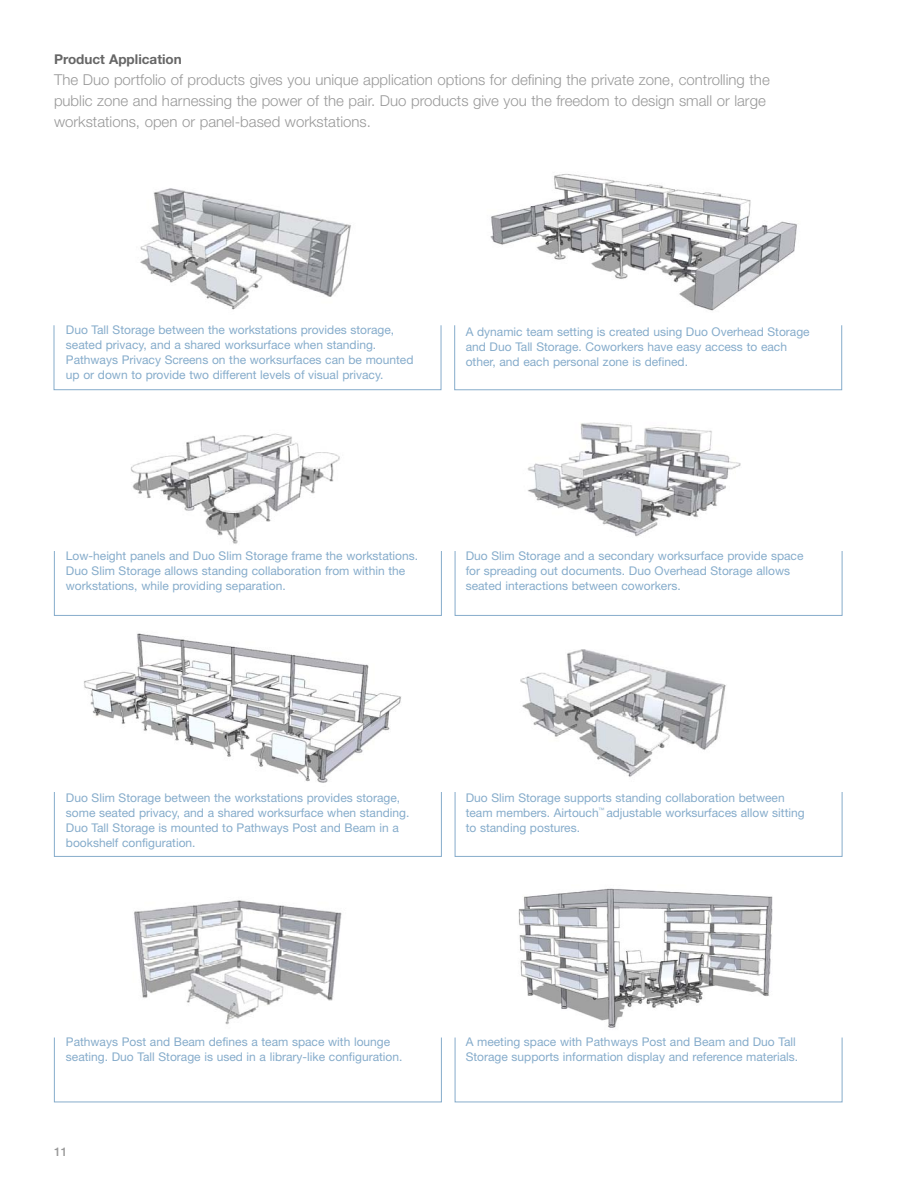
<style>
.page{position:relative;width:918px;height:1188px;background:#fff}
.page>*{position:absolute;margin:0;border:0;box-sizing:border-box;transform-origin:0 0}
.t1{font:300 15px/21px "Helvetica Neue";color:#999}
.t2{font:700 13.5px "Helvetica Neue";color:#666}
.t3{font:12px/15px "Helvetica Neue";color:#86accb}
.t4{font:500 12px "Helvetica Neue";color:#999}
</style>
<div class="page">
<img style="left:140px;top:188px;width:211px;height:122px">
<img style="left:130px;top:433px;width:210px;height:111px">
<img style="left:84px;top:633px;width:317px;height:150px">
<img style="left:134px;top:900px;width:208px;height:125px">
<img style="left:490px;top:174px;width:307px;height:137px">
<img style="left:527px;top:422px;width:214px;height:115px">
<img style="left:520px;top:649px;width:206px;height:128px">
<img style="left:518px;top:888px;width:255px;height:140px">
<div style="left:54px;top:325px;width:387px;height:65px;border:1px solid #86accb"></div>
<div style="left:454px;top:325px;width:388px;height:65px;border:1px solid #86accb"></div>
<div style="left:54px;top:551px;width:388px;height:65px;border:1px solid #86accb"></div>
<div style="left:455px;top:551px;width:387px;height:65px;border:1px solid #86accb"></div>
<div style="left:54px;top:792px;width:388px;height:65px;border:1px solid #86accb"></div>
<div style="left:455px;top:792px;width:387px;height:65px;border:1px solid #86accb"></div>
<div style="left:54px;top:1037px;width:388px;height:65px;border:1px solid #86accb"></div>
<div style="left:455px;top:1037px;width:387px;height:65px;border:1px solid #86accb"></div>
<p class="t2" style="left:54px;top:51px;width:129px">Product Application</p>
<p class="t1" style="left:54px;top:70px;width:717px">The Duo portfolio of products gives you unique application options for defining the private zone, controlling the public zone and harnessing the power of the pair. Duo products give you the freedom to design small or large workstations, open or panel-based workstations.</p>
<p class="t3" style="left:66px;top:323px;width:349px">Duo Tall Storage between the workstations provides storage, seated privacy, and a shared worksurface when standing.<br>Pathways Privacy Screens on the worksurfaces can be mounted up or down to provide two different levels of visual privacy.</p>
<p class="t3" style="left:466px;top:325px;width:345px">A dynamic team setting is created using Duo Overhead Storage and Duo Tall Storage. Coworkers have easy access to each other, and each personal zone is defined.</p>
<p class="t3" style="left:66px;top:550px;width:354px">Low-height panels and Duo Slim Storage frame the workstations.<br>Duo Slim Storage allows standing collaboration from within the workstations, while providing separation.</p>
<p class="t3" style="left:466px;top:550px;width:339px">Duo Slim Storage and a secondary worksurface provide space for spreading out documents. Duo Overhead Storage allows seated interactions between coworkers.</p>
<p class="t3" style="left:66px;top:791px;width:345px">Duo Slim Storage between the workstations provides storage, some seated privacy, and a shared worksurface when standing.<br>Duo Tall Storage is mounted to Pathways Post and Beam in a bookshelf configuration.</p>
<p class="t3" style="left:466px;top:791px;width:341px">Duo Slim Storage supports standing collaboration between team members. Airtouch<sup>™</sup> adjustable worksurfaces allow sitting to standing postures.</p>
<p class="t3" style="left:66px;top:1035px;width:338px">Pathways Post and Beam defines a team space with lounge seating. Duo Tall Storage is used in a library-like configuration.</p>
<p class="t4" style="left:54px;top:1147px;width:15px">11</p>
<p class="t3" style="left:466px;top:1035px;width:334px">A meeting space with Pathways Post and Beam and Duo Tall<br>Storage supports information display and reference materials.</p>
</div>
